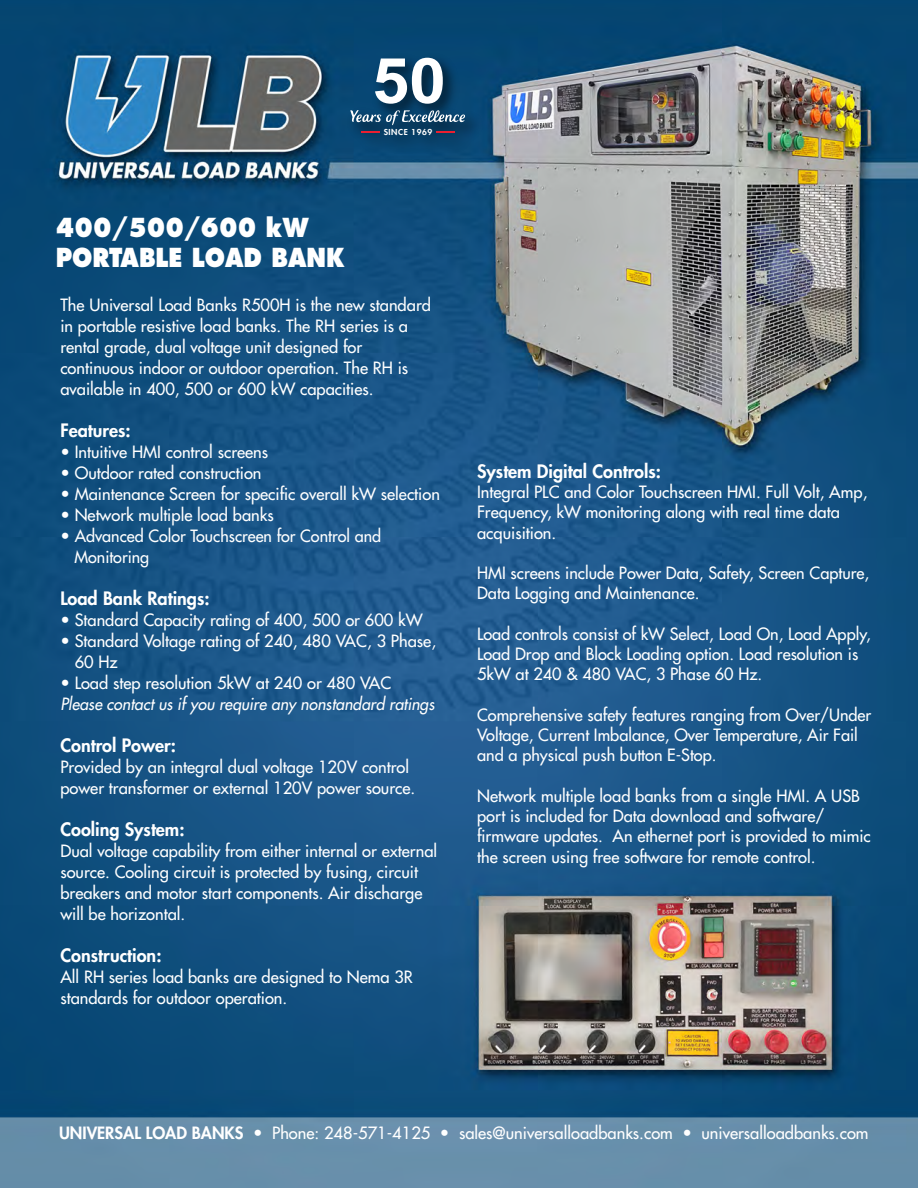
<style>
.page{position:relative;width:918px;height:1188px;background:#fff}
.page>*{position:absolute;margin:0;border:0;box-sizing:border-box;transform-origin:0 0}
.t1{font:800 25.5px/30px "Futura Std";color:#fff;scale:.88 1}
.t2{font:800 18px "Futura Std";color:#fff}
.t3{font:500 16.5px/21px "Futura Std";color:#fff}
.t4{font:italic 500 16.5px "Futura Std";color:#fff;scale:.96 1}
.t5{font:800 7.95px "Futura Std";letter-spacing:.065em;color:#fff;scale:1.04 1}
.s1{font-weight:800}
</style>
<div class="page">
<img style="left:0;top:0;width:918px;height:1188px">
<img style="left:367px;top:50px;width:96px;height:8px">
<img style="left:342px;top:102px;width:147px;height:59px">
<svg style="left:361px;top:132px;width:18px;height:1px"></svg>
<svg style="left:436px;top:132px;width:18px;height:1px"></svg>
<svg style="left:350px;top:58px;width:116px;height:67px"></svg>
<h1 class="t1" style="left:56px;top:212px;width:330px">400/500/600 kW<br>PORTABLE LOAD BANK</h1>
<p class="t5" style="left:384px;top:127px;width:48px">SINCE 1969</p>
<p class="t3" style="left:60px;top:294px;width:372px">The Universal Load Banks R500H is the new standard in portable resistive load banks. The RH series is a rental grade, dual voltage unit designed for continuous indoor or outdoor operation. The RH is available in 400, 500 or 600 kW capacities.</p>
<p class="t2" style="left:60px;top:419px;width:72px">Features:</p>
<p class="t3" style="left:60px;top:441px;width:209px">• Intuitive HMI control screens</p>
<p class="t3" style="left:60px;top:462px;width:203px">• Outdoor rated construction</p>
<p class="t3" style="left:60px;top:483px;width:381px">• Maintenance Screen for specific overall kW selection</p>
<p class="t3" style="left:60px;top:504px;width:215px">• Network multiple load banks</p>
<p class="t3" style="left:74px;top:525px;width:308px;text-indent:-14px">• Advanced Color Touchscreen for Control and<br>Monitoring</p>
<p class="t2" style="left:60px;top:587px;width:151px">Load Bank Ratings:</p>
<p class="t3" style="left:60px;top:609px;width:364px">• Standard Capacity rating of 400, 500 or 600 kW</p>
<p class="t3" style="left:75px;top:630px;width:363px;text-indent:-14px">• Standard Voltage rating of 240, 480 VAC, 3 Phase,<br>60 Hz</p>
<p class="t3" style="left:60px;top:672px;width:333px">• Load step resolution 5kW at 240 or 480 VAC</p>
<p class="t4" style="left:60px;top:694px;width:391px">Please contact us if you require any nonstandard ratings</p>
<p class="t2" style="left:60px;top:734px;width:117px">Control Power:</p>
<p class="t3" style="left:60px;top:756px;width:356px">Provided by an integral dual voltage 120V control power transformer or external 120V power source.</p>
<p class="t2" style="left:60px;top:818px;width:126px">Cooling System:</p>
<p class="t3" style="left:60px;top:840px;width:378px">Dual voltage capability from either internal or external source. Cooling circuit is protected by fusing, circuit breakers and motor start components. Air discharge will be horizontal.</p>
<p class="t2" style="left:60px;top:944px;width:103px">Construction:</p>
<p class="t3" style="left:60px;top:966px;width:354px">All RH series load banks are designed to Nema 3R standards for outdoor operation.</p>
<p class="t2" style="left:477px;top:460px;width:185px">System Digital Controls:</p>
<p class="t3" style="left:477px;top:482px;width:392px;line-height:20.2px">Integral PLC and Color Touchscreen HMI. Full Volt, Amp,<br>Frequency, kW monitoring along with real time data acquisition.</p>
<p class="t3" style="left:477px;top:563px;width:394px;line-height:20.2px">HMI screens include Power Data, Safety, Screen Capture,<br>Data Logging and Maintenance.</p>
<p class="t3" style="left:477px;top:624px;width:395px;line-height:20.2px">Load controls consist of kW Select, Load On, Load Apply,<br>Load Drop and Block Loading option. Load resolution is<br>5kW at 240 &amp; 480 VAC, 3 Phase 60 Hz.</p>
<p class="t3" style="left:477px;top:705px;width:396px;line-height:20.2px">Comprehensive safety features ranging from Over/Under<br>Voltage, Current Imbalance, Over Temperature, Air Fail and a physical push button E-Stop.</p>
<p class="t3" style="left:477px;top:786px;width:395px;line-height:20.2px">Network multiple load banks from a single HMI. A USB port is included for Data download and software/ firmware updates. An ethernet port is provided to mimic the screen using free software for remote control.</p>
<p class="t3" style="left:59px;top:1123px;width:811px"><span class="s1">UNIVERSAL LOAD BANKS</span> • Phone: 248-571-4125 • sales@universalloadbanks.com • universalloadbanks.com</p>
</div>
